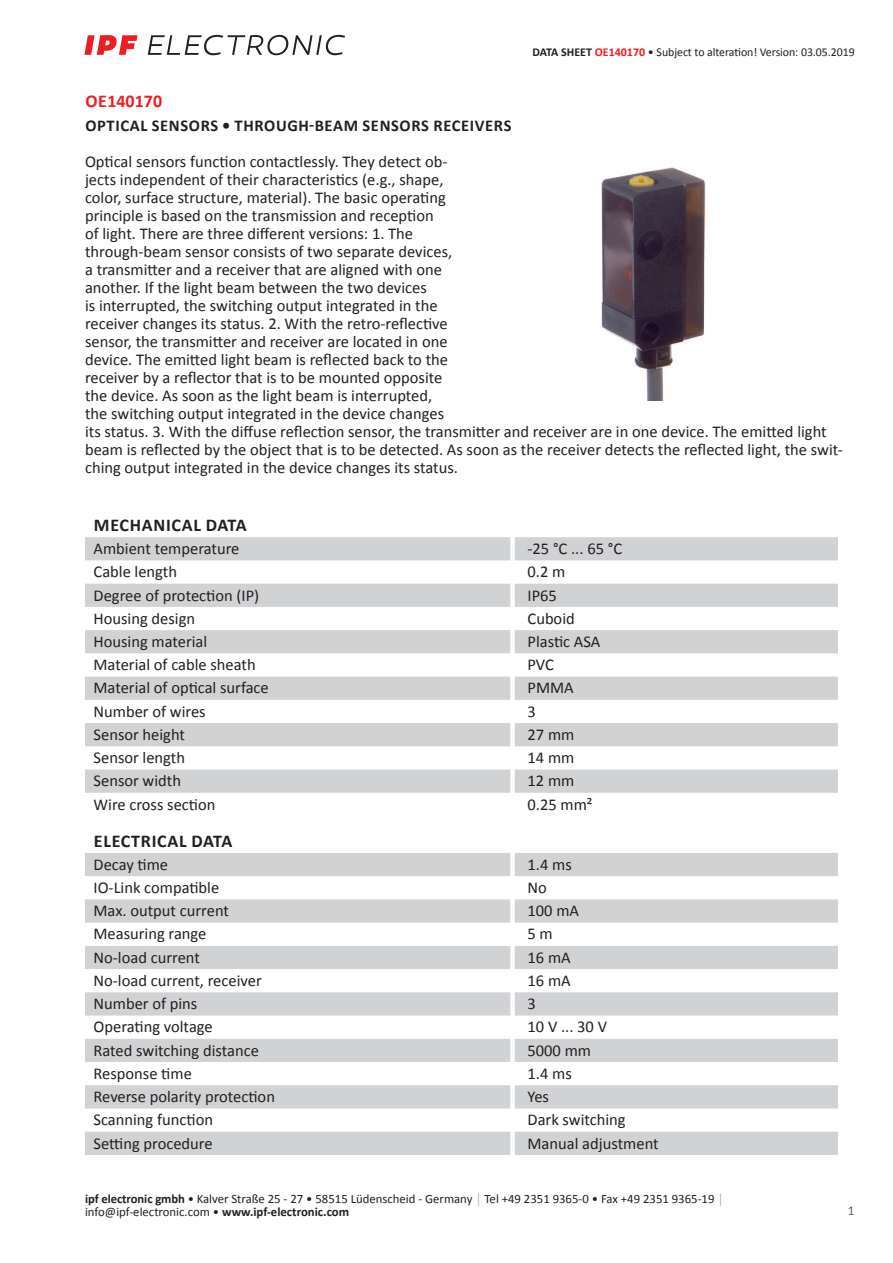
<style>
.page{position:relative;width:893px;height:1263px;background:#fff}
.page>*{position:absolute;margin:0;border:0;box-sizing:border-box;transform-origin:0 0}
.t1{font:700 18px "Calibri";letter-spacing:.04em;color:#231f20}
.t2{font:700 18px "Calibri";color:#ee1d23}
.t3{font:16.5px/18px "Calibri";color:#231f20}
.t4{font:700 16.5px "Calibri";letter-spacing:.04em;color:#231f20}
.t5{font:13.5px "Calibri";color:#636366}
.t6{font:12.75px/12.6px "Calibri";color:#231f20}
.t7{font:12px "Calibri";letter-spacing:-.005em;color:#231f20}
.s1{font-weight:700}
.s2{font-weight:700;color:#ee1d23}
.s3{color:#a8a9ad}
</style>
<div class="page">
<svg style="left:148px;top:35px;width:197px;height:20px"></svg>
<svg style="left:84px;top:35px;width:54px;height:20px"></svg>
<svg style="left:85px;top:537px;width:753px;height:256px;fill:#d1d2d4"></svg>
<svg style="left:85px;top:853px;width:753px;height:302px;fill:#d1d2d4"></svg>
<img style="left:601px;top:167px;width:105px;height:234px">
<p class="t7" style="left:533px;top:44px;width:324px"><span class="s1">DATA SHEET</span> <span class="s2">OE140170</span> • Subject to alteration! Version: 03.05.2019</p>
<p class="t2" style="left:85px;top:88px;width:78px">OE140170</p>
<p class="t4" style="left:85px;top:114px;width:428px">OPTICAL SENSORS • THROUGH-BEAM SENSORS RECEIVERS</p>
<p class="t3" style="left:85px;top:152px;width:759px">Optical sensors function contactlessly. They detect ob-<br>jects independent of their characteristics (e.g., shape,<br>color, surface structure, material). The basic operating<br>principle is based on the transmission and reception<br>of light. There are three different versions: 1. The<br>through-beam sensor consists of two separate devices,<br>a transmitter and a receiver that are aligned with one<br>another. If the light beam between the two devices<br>is interrupted, the switching output integrated in the<br>receiver changes its status. 2. With the retro-reflective<br>sensor, the transmitter and receiver are located in one<br>device. The emitted light beam is reflected back to the<br>receiver by a reflector that is to be mounted opposite<br>the device. As soon as the light beam is interrupted,<br>the switching output integrated in the device changes<br>its status. 3. With the diffuse reflection sensor, the transmitter and receiver are in one device. The emitted light beam is reflected by the object that is to be detected. As soon as the receiver detects the reflected light, the swit&shy;ching output integrated in the device changes its status.</p>
<p class="t1" style="left:94px;top:512px;width:154px">MECHANICAL DATA</p>
<p class="t3" style="left:94px;top:539px;width:147px">Ambient temperature</p>
<p class="t3" style="left:527px;top:539px;width:96px">-25 °C ... 65 °C</p>
<p class="t3" style="left:94px;top:562px;width:85px">Cable length</p>
<p class="t3" style="left:527px;top:562px;width:39px">0.2 m</p>
<p class="t3" style="left:94px;top:586px;width:167px">Degree of protection (IP)</p>
<p class="t3" style="left:527px;top:586px;width:31px">IP65</p>
<p class="t3" style="left:94px;top:609px;width:103px">Housing design</p>
<p class="t3" style="left:527px;top:609px;width:49px">Cuboid</p>
<p class="t3" style="left:94px;top:632px;width:115px">Housing material</p>
<p class="t3" style="left:527px;top:632px;width:74px">Plastic ASA</p>
<p class="t3" style="left:94px;top:655px;width:164px">Material of cable sheath</p>
<p class="t3" style="left:527px;top:655px;width:28px">PVC</p>
<p class="t3" style="left:94px;top:678px;width:177px">Material of optical surface</p>
<p class="t3" style="left:527px;top:678px;width:48px">PMMA</p>
<p class="t3" style="left:94px;top:702px;width:114px">Number of wires</p>
<p class="t3" style="left:527px;top:702px;width:10px">3</p>
<p class="t3" style="left:94px;top:725px;width:93px">Sensor height</p>
<p class="t3" style="left:527px;top:725px;width:48px">27 mm</p>
<p class="t3" style="left:94px;top:748px;width:93px">Sensor length</p>
<p class="t3" style="left:527px;top:748px;width:48px">14 mm</p>
<p class="t3" style="left:94px;top:771px;width:89px">Sensor width</p>
<p class="t3" style="left:527px;top:771px;width:48px">12 mm</p>
<p class="t3" style="left:94px;top:795px;width:123px">Wire cross section</p>
<p class="t3" style="left:527px;top:795px;width:66px">0.25 mm²</p>
<p class="t1" style="left:94px;top:828px;width:140px">ELECTRICAL DATA</p>
<p class="t3" style="left:94px;top:855px;width:76px">Decay time</p>
<p class="t3" style="left:527px;top:855px;width:46px">1.4 ms</p>
<p class="t3" style="left:94px;top:878px;width:127px">IO-Link compatible</p>
<p class="t3" style="left:527px;top:878px;width:21px">No</p>
<p class="t3" style="left:94px;top:901px;width:137px">Max. output current</p>
<p class="t3" style="left:527px;top:901px;width:53px">100 mA</p>
<p class="t3" style="left:94px;top:924px;width:114px">Measuring range</p>
<p class="t3" style="left:527px;top:924px;width:27px">5m</p>
<p class="t3" style="left:94px;top:948px;width:108px">No-load current</p>
<p class="t3" style="left:527px;top:948px;width:45px">16 mA</p>
<p class="t3" style="left:94px;top:971px;width:170px">No-load current, receiver</p>
<p class="t3" style="left:527px;top:971px;width:45px">16 mA</p>
<p class="t3" style="left:94px;top:994px;width:105px">Number of pins</p>
<p class="t3" style="left:527px;top:994px;width:10px">3</p>
<p class="t3" style="left:94px;top:1017px;width:121px">Operating voltage</p>
<p class="t3" style="left:527px;top:1017px;width:81px">10 V ... 30 V</p>
<p class="t3" style="left:94px;top:1041px;width:167px">Rated switching distance</p>
<p class="t3" style="left:527px;top:1041px;width:65px">5000 mm</p>
<p class="t3" style="left:94px;top:1064px;width:100px">Response time</p>
<p class="t3" style="left:527px;top:1064px;width:46px">1.4 ms</p>
<p class="t3" style="left:94px;top:1087px;width:183px">Reverse polarity protection</p>
<p class="t3" style="left:527px;top:1087px;width:23px">Yes</p>
<p class="t3" style="left:94px;top:1110px;width:121px">Scanning function</p>
<p class="t3" style="left:527px;top:1110px;width:100px">Dark switching</p>
<p class="t3" style="left:94px;top:1134px;width:121px">Setting procedure</p>
<p class="t3" style="left:527px;top:1134px;width:133px">Manual adjustment</p>
<p class="t6" style="left:85px;top:1192px;width:640px"><span class="s1">ipf electronic gmbh</span> • Kalver Straße 25 - 27 • 58515 Lüdenscheid - Germany <span class="s3">│</span> Tel +49 2351 9365-0 • Fax +49 2351 9365-19 <span class="s3">│ </span>info@ipf-electronic.com • <span class="s1">www.ipf-electronic.com</span></p>
<p class="t5" style="left:848px;top:1201px;width:8px">1</p>
</div>
